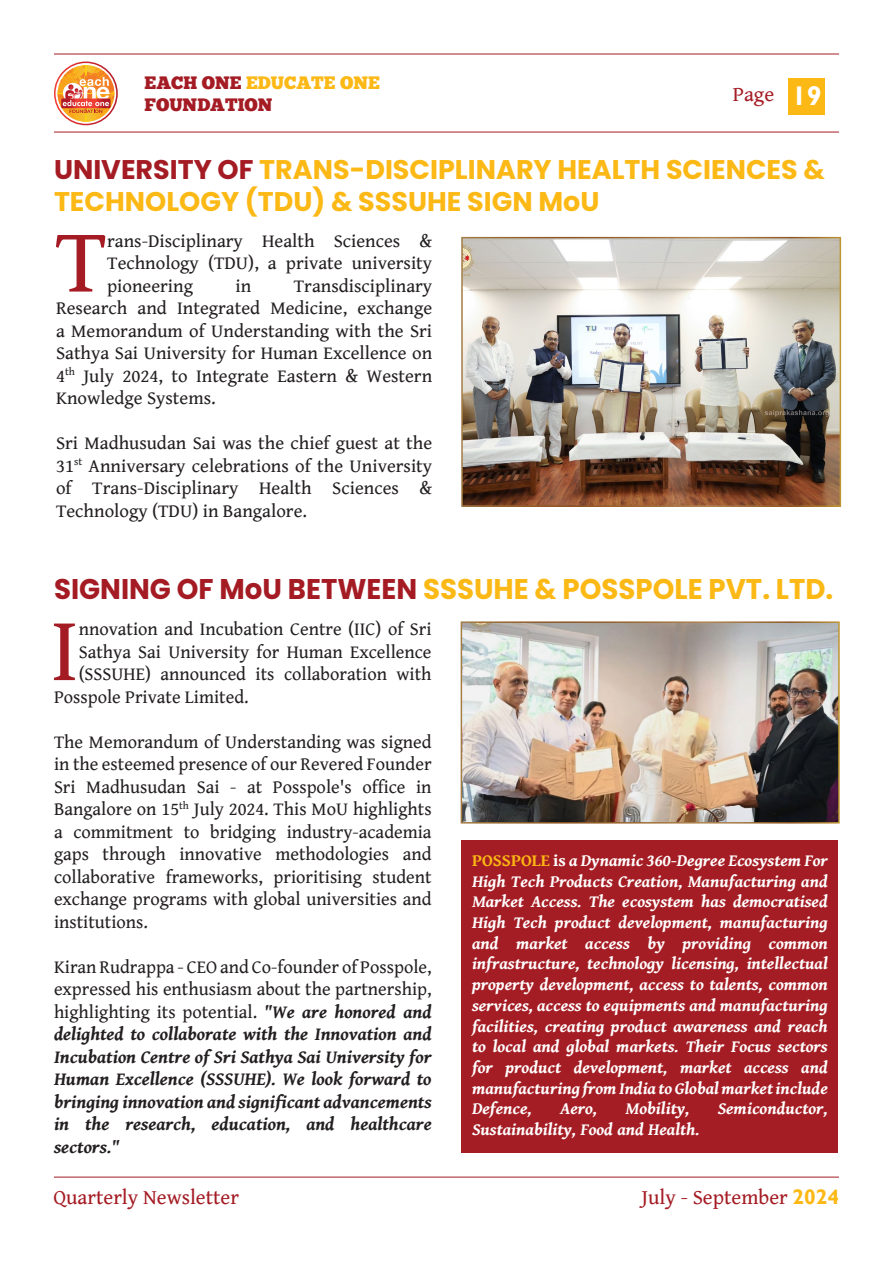
<style>
.page{position:relative;width:893px;height:1263px;background:#fff}
.page>*{position:absolute;margin:0;border:0;box-sizing:border-box;transform-origin:0 0}
.t1{font:91.95px "Gentium Book Basic";color:#a41b23}
.t2{font:700 28.5px "Poppins";color:#fcb814}
.t3{font:700 27px/32.4px "Poppins";color:#fcb814}
.t4{font:21px "Gentium Book Basic";color:#a41b23}
.t5{font:21px "Gentium Book Basic";color:#a51d24}
.t6{font:18.75px/22.5px "Gentium Book Basic";color:#231f20;text-align:justify}
.t7{font:italic 700 18.75px/22.5px "Gentium Book Basic";color:#231f20;text-align:justify}
.t8{font:18px/21.6px "Chunk Five";color:#a41b23}
.t9{font:italic 700 17.25px/20.7px "Gentium Book Basic";color:#fff;text-align:justify}
.s1{color:#fcb814}
.s2{font-family:"Gill Sans";font-weight:700;font-size:27px;color:#fff}
.s3{color:#a41b23}
.s4{font-weight:400;font-style:normal}
.s5{font-style:normal;color:#fcb814}
.s6{font-style:normal}
.s7{font-family:"Gill Sans";font-weight:700;color:#fcb814}
</style>
<div class="page">
<hr style="left:54px;top:1177px;width:785px;height:1px;background:#a41b23">
<div style="left:789px;top:79px;width:36px;height:36px;background:#fcb814"></div>
<svg style="left:54px;top:62px;width:64px;height:63px"></svg>
<hr style="left:54px;top:54px;width:785px;height:1px;background:#a41b23">
<hr style="left:54px;top:132px;width:785px;height:1px;background:#a41b23">
<img style="left:464px;top:624px;width:373px;height:196px">
<img style="left:464px;top:240px;width:374px;height:264px">
<div style="left:461px;top:840px;width:377px;height:313px;background:#a51d24"></div>
<p class="t8" style="left:145px;top:72px;width:237px">EACH ONE <span class="s1">EDUCATE ONE<br></span>FOUNDATION</p>
<p class="t5" style="left:733px;top:78px;width:91px">Page <span class="s2">19</span></p>
<p class="t3" style="left:54px;top:154px;width:773px"><span class="s3">UNIVERSITY OF</span> TRANS-DISCIPLINARY HEALTH SCIENCES &amp;<br>TECHNOLOGY (TDU) &amp; SSSUHE SIGN MoU</p>
<p class="t1" style="left:56px;top:194px;width:53px">T</p>
<p class="t6" style="left:107px;top:229px;width:327px">rans-Disciplinary Health Sciences &amp; Technology (TDU), a private university pioneering</p>
<p class="t6" style="left:56px;top:274px;width:378px;text-indent:238px">Transdisciplinary Research and Integrated Medicine, exchange a Memorandum of Understanding with the Sri Sathya Sai University for Human Excellence on 4<sup>th</sup> July 2024, to Integrate Eastern &amp; Western Knowledge Systems.</p>
<p class="t6" style="left:56px;top:431px;width:378px">Sri Madhusudan Sai was the chief guest at the 31<sup>st</sup> Anniversary celebrations of the University of Trans-Disciplinary Health Sciences &amp; Technology (TDU) in Bangalore.</p>
<p class="t6" style="left:236px;top:274px;width:17px">in</p>
<p class="t2" style="left:54px;top:573px;width:781px"><span class="s3">SIGNING OF MoU BETWEEN</span> SSSUHE &amp; POSSPOLE PVT. LTD.</p>
<p class="t1" style="left:51px;top:582px;width:29px">I</p>
<p class="t6" style="left:79px;top:617px;width:354px">nnovation and Incubation Centre (IIC) of Sri</p>
<p class="t6" style="left:79px;top:640px;width:354px">Sathya Sai University for Human Excellence</p>
<p class="t6" style="left:79px;top:662px;width:354px">(SSSUHE) announced its collaboration with</p>
<p class="t6" style="left:54px;top:685px;width:196px">Posspole Private Limited.</p>
<p class="t6" style="left:54px;top:730px;width:379px">The Memorandum of Understanding was signed in the esteemed presence of our Revered Founder Sri Madhusudan Sai - at Posspole's office in Bangalore on 15<sup>th</sup> July 2024. This MoU highlights a commitment to bridging industry-academia gaps through innovative methodologies and collaborative frameworks, prioritising student exchange programs with global universities and institutions.</p>
<p class="t7" style="left:54px;top:954px;width:379px"><span class="s4">Kiran Rudrappa - CEO and Co-founder of Posspole, expressed his enthusiasm about the partnership, highlighting its potential.</span> "We are honored and delighted to collaborate with the Innovation and Incubation Centre of Sri Sathya Sai University for Human Excellence (SSSUHE). We look forward to bringing innovation and significant advancements in the research, education, and healthcare sectors."</p>
<p class="t9" style="left:472px;top:849px;width:357px"><span class="s5">POSSPOLE</span> <span class="s6">is</span> a Dynamic 360-Degree Ecosystem For High Tech Products Creation, Manufacturing and Market Access. The ecosystem has democratised High Tech product development, manufacturing and market access by providing common infrastructure, technology licensing, intellectual property development, access to talents, common services, access to equipments and manufacturing facilities, creating product awareness and reach to local and global markets. Their Focus sectors for product development, market access and manufacturing from India to Global market include Defence,</p>
<p class="t9" style="left:560px;top:1098px;width:38px">Aero,</p>
<p class="t9" style="left:626px;top:1098px;width:65px">Mobility,</p>
<p class="t9" style="left:718px;top:1098px;width:112px">Semiconductor,</p>
<p class="t9" style="left:472px;top:1118px;width:229px">Sustainability, Food and Health.</p>
<p class="t4" style="left:53px;top:1181px;width:187px">Quarterly Newsletter</p>
<p class="t4" style="left:641px;top:1181px;width:199px">July - September <span class="s7">2024</span></p>
</div>
